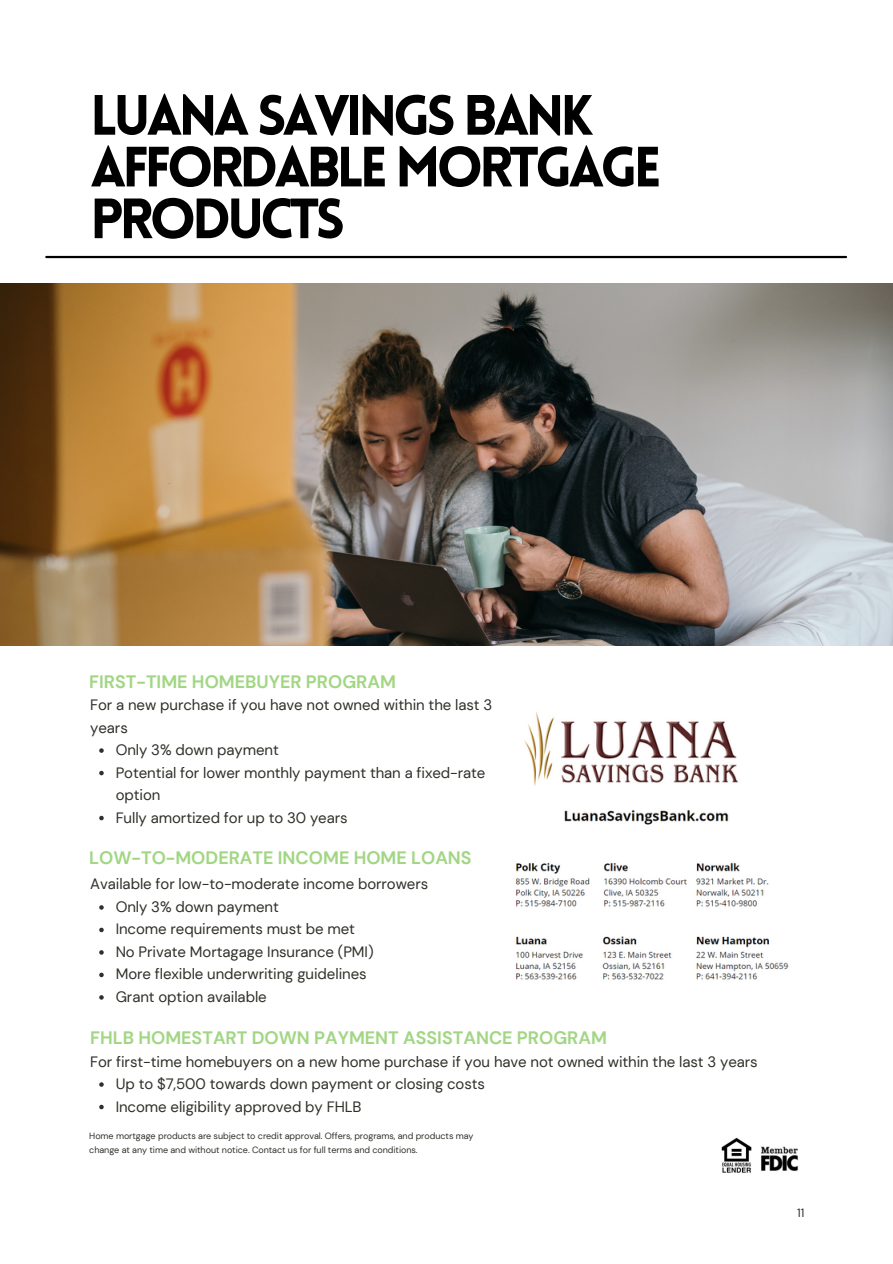
<style>
.page{position:relative;width:893px;height:1264px;background:#fff}
.page>*{position:absolute;margin:0;border:0;box-sizing:border-box;transform-origin:0 0}
.t1{font:900 55.5px/51.8px "Lovelo";letter-spacing:-.075em;color:#000}
.t2{font:700 18px "DM Sans";color:#a1d683}
.t3{font:15px/22.5px "DM Sans";letter-spacing:-.005em;color:#2f3029}
.t4{font:12px "DM Sans";color:#2f3029}
.t5{font:9px/13.5px "DM Sans";letter-spacing:-.005em;color:#2f3029}
</style>
<div class="page">
<hr style="left:46px;top:256px;width:800px;height:2px;background:#000">
<img style="left:0;top:284px;width:892px;height:362px">
<img style="left:515px;top:712px;width:274px;height:268px">
<img style="left:721px;top:1137px;width:30px;height:35px">
<img style="left:761px;top:1146px;width:37px;height:25px">
<svg style="left:99px;top:748px;width:5px;height:4px"></svg>
<svg style="left:99px;top:770px;width:5px;height:5px"></svg>
<svg style="left:99px;top:815px;width:5px;height:5px"></svg>
<svg style="left:99px;top:905px;width:5px;height:4px"></svg>
<svg style="left:99px;top:927px;width:5px;height:5px"></svg>
<svg style="left:99px;top:950px;width:5px;height:4px"></svg>
<svg style="left:99px;top:972px;width:5px;height:5px"></svg>
<svg style="left:99px;top:995px;width:5px;height:4px"></svg>
<svg style="left:99px;top:1082px;width:5px;height:4px"></svg>
<svg style="left:99px;top:1104px;width:5px;height:5px"></svg>
<h1 class="t1" style="left:90px;top:95px;width:572px">LUANA SAVINGS BANK<br>AFFORDABLE MORTGAGE<br>PRODUCTS</h1>
<p class="t2" style="left:89px;top:670px;width:308px">FIRST-TIME HOMEBUYER PROGRAM</p>
<p class="t3" style="left:90px;top:693px;width:403px">For a new purchase if you have not owned within the last 3 years</p>
<p class="t3" style="left:116px;top:738px;width:371px">Only 3% down payment<br>Potential for lower monthly payment than a fixed-rate option<br>Fully amortized for up to 30 years</p>
<p class="t2" style="left:89px;top:846px;width:384px">LOW-TO-MODERATE INCOME HOME LOANS</p>
<p class="t3" style="left:90px;top:873px;width:339px">Available for low-to-moderate income borrowers</p>
<p class="t3" style="left:116px;top:895px;width:259px">Only 3% down payment<br>Income requirements must be met<br>No Private Mortagage Insurance (PMI)<br>More flexible underwriting guidelines<br>Grant option available</p>
<p class="t2" style="left:90px;top:1025px;width:518px">FHLB HOMESTART DOWN PAYMENT ASSISTANCE PROGRAM</p>
<p class="t3" style="left:116px;top:1072px;width:371px">Up to $7,500 towards down payment or closing costs<br>Income eligibility approved by FHLB</p>
<p class="t3" style="left:90px;top:1050px;width:669px">For first-time homebuyers on a new home purchase if you have not owned within the last 3 years</p>
<p class="t5" style="left:89px;top:1129px;width:386px">Home mortgage products are subject to credit approval. Offers, programs, and products may change at any time and without notice. Contact us for full terms and conditions.</p>
<p class="t4" style="left:797px;top:1205px;width:9px">11</p>
</div>
